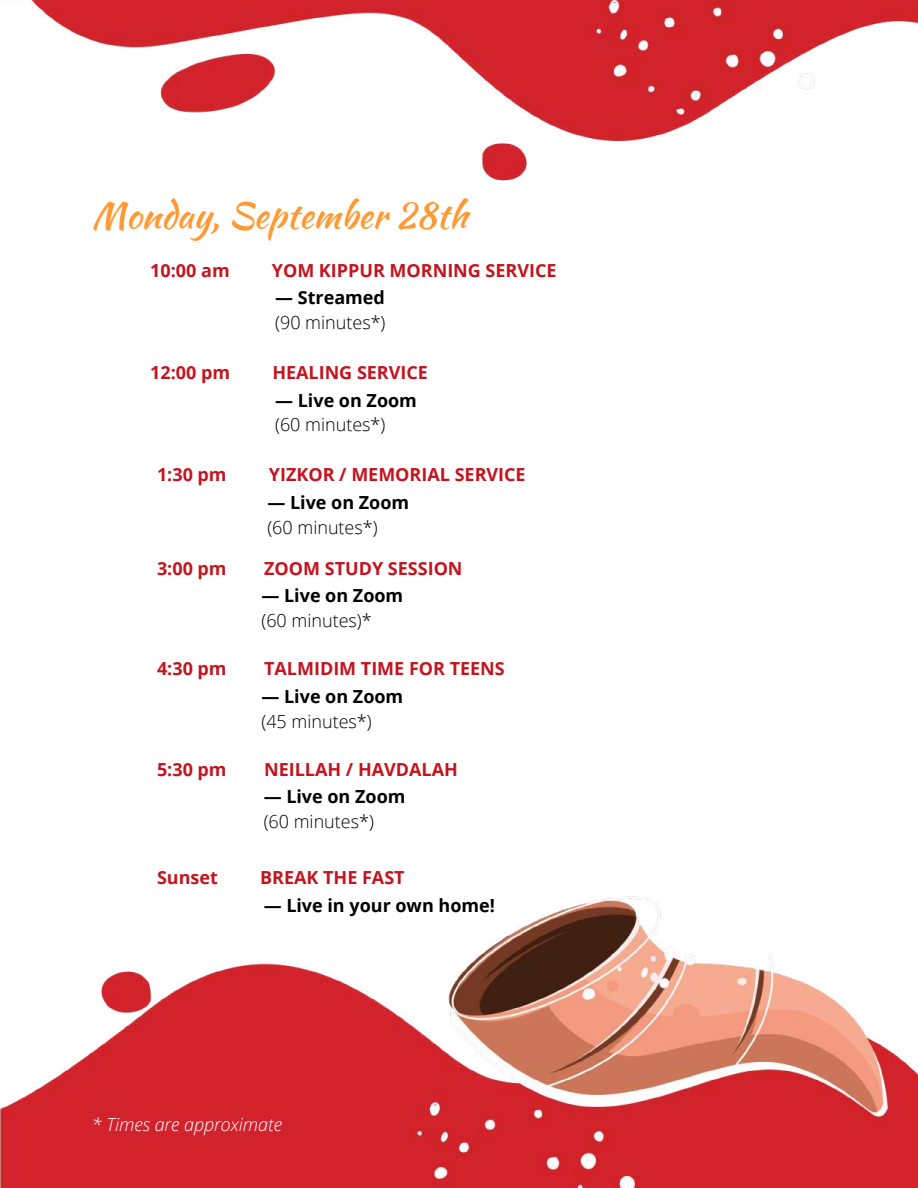
<style>
.page{position:relative;width:918px;height:1188px;background:#fff}
.page>*{position:absolute;margin:0;border:0;box-sizing:border-box;transform-origin:0 0}
.t1{font:36px "Kaushan Script";color:#f93}
.t2{font:700 18px "Open Sans";color:#c4141e}
.t3{font:700 18px "Open Sans";color:#000}
.t4{font:300 18px "Open Sans";color:#000}
.t5{font:italic 300 18px "Open Sans";color:#fff}
</style>
<div class="page">
<img style="left:0;top:0;width:918px;height:1188px">
<h1 class="t1" style="left:92px;top:189px;width:377px">Monday, September 28th</h1>
<p class="t2" style="left:150px;top:257px;width:81px">10:00 am</p>
<p class="t2" style="left:272px;top:257px;width:286px">YOM KIPPUR MORNING SERVICE</p>
<p class="t3" style="left:275px;top:285px;width:111px">— Streamed</p>
<p class="t4" style="left:275px;top:310px;width:112px">(90 minutes*)</p>
<p class="t2" style="left:150px;top:360px;width:81px">12:00 pm</p>
<p class="t2" style="left:272px;top:360px;width:157px">HEALING SERVICE</p>
<p class="t3" style="left:275px;top:387px;width:143px">— Live on Zoom</p>
<p class="t4" style="left:275px;top:412px;width:112px">(60 minutes*)</p>
<p class="t2" style="left:157px;top:462px;width:71px">1:30 pm</p>
<p class="t2" style="left:269px;top:462px;width:258px">YIZKOR / MEMORIAL SERVICE</p>
<p class="t3" style="left:267px;top:490px;width:143px">— Live on Zoom</p>
<p class="t4" style="left:267px;top:514px;width:112px">(60 minutes*)</p>
<p class="t2" style="left:157px;top:556px;width:71px">3:00 pm</p>
<p class="t2" style="left:264px;top:556px;width:200px">ZOOM STUDY SESSION</p>
<p class="t3" style="left:261px;top:583px;width:143px">— Live on Zoom</p>
<p class="t4" style="left:261px;top:608px;width:112px">(60 minutes)*</p>
<p class="t2" style="left:157px;top:656px;width:71px">4:30 pm</p>
<p class="t2" style="left:264px;top:656px;width:242px">TALMIDIM TIME FOR TEENS</p>
<p class="t3" style="left:261px;top:684px;width:143px">— Live on Zoom</p>
<p class="t4" style="left:261px;top:708px;width:112px">(45 minutes*)</p>
<p class="t2" style="left:157px;top:756px;width:71px">5:30 pm</p>
<p class="t2" style="left:264px;top:756px;width:195px">NEILLAH / HAVDALAH</p>
<p class="t3" style="left:264px;top:784px;width:143px">— Live on Zoom</p>
<p class="t4" style="left:264px;top:809px;width:112px">(60 minutes*)</p>
<p class="t2" style="left:157px;top:865px;width:62px">Sunset</p>
<p class="t2" style="left:260px;top:865px;width:146px">BREAK THE FAST</p>
<p class="t3" style="left:264px;top:893px;width:233px">— Live in your own home!</p>
<p class="t5" style="left:92px;top:1112px;width:192px">* Times are approximate</p>
</div>
